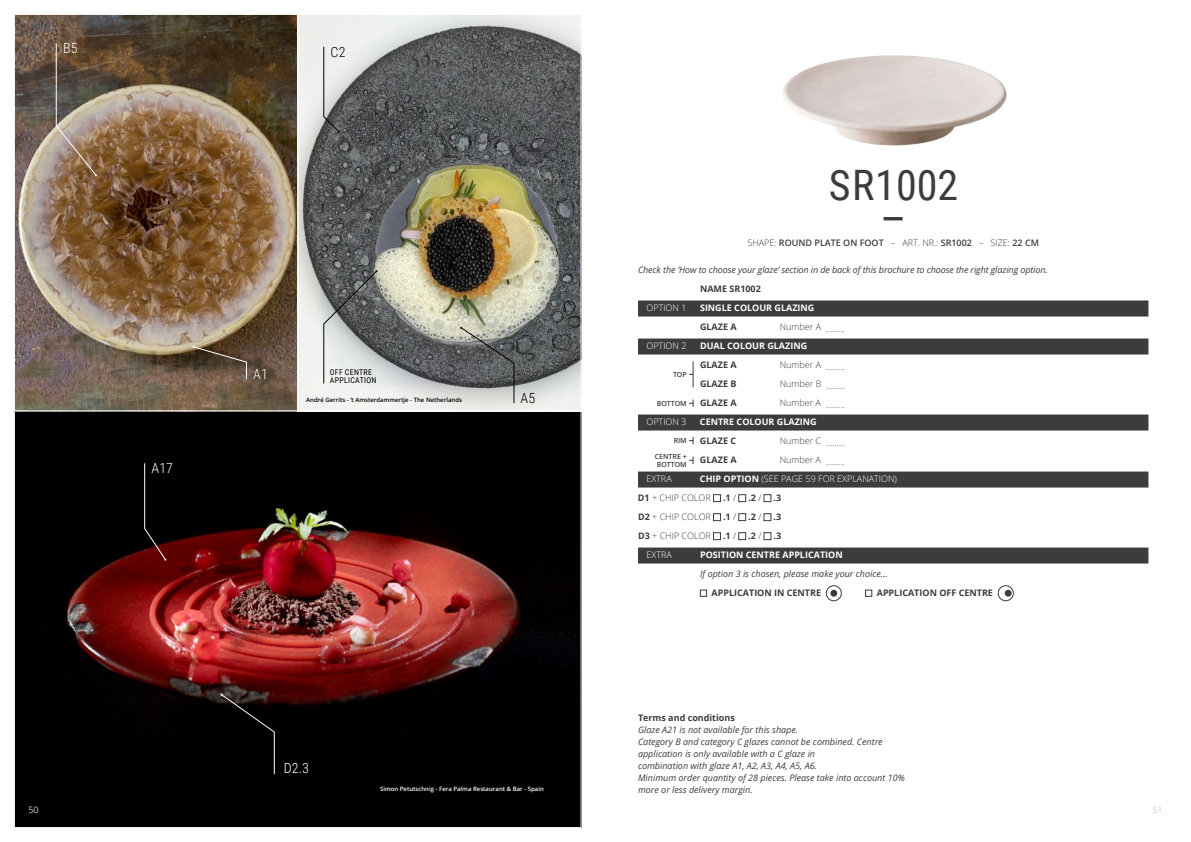
<style>
.page{position:relative;width:1191px;height:842px;background:#fff}
.page>*{position:absolute;margin:0;border:0;box-sizing:border-box;transform-origin:0 0}
.t1{font:46px "Roboto Condensed";color:#3d3c3c}
.t2{font:42px "Roboto Condensed";color:#3d3c3c}
.t3{font:300 14px "Roboto Condensed";letter-spacing:.015em;color:#fff}
.t4{font:300 14px "Roboto Condensed";color:#000}
.t5{font:italic 9px/12px "Open Sans";color:#3d3c3c}
.t6{font:300 9px "Open Sans";color:#3d3c3c}
.t7{font:700 9px "Open Sans";color:#3d3c3c}
.t8{font:700 9px "Open Sans";color:#fff}
.t9{font:300 9px/19px "Open Sans";color:#fff}
.t10{font:600 9px "Open Sans";color:#3d3c3c}
.t11{font:9px "Open Sans";color:#d1cfd4}
.t12{font:8px/8px "Roboto Condensed";letter-spacing:.035em;color:#000}
.t13{font:600 7px/8px "Open Sans";color:#3d3c3c}
.t14{font:600 6px "Open Sans";color:#fff}
.t15{font:600 6px "Open Sans";color:#000}
.s1{font-weight:300}
.s2{font-weight:600}
.s3{font-weight:700}
.s4{font-weight:700;color:#3d3c3c}
.s5{color:#3d3c3c}
</style>
<div class="page">
<img style="left:16px;top:413px;width:563px;height:413px">
<div style="left:638px;top:300px;width:510px;height:16px;background:#3d3c3c"></div>
<div style="left:638px;top:338px;width:510px;height:16px;background:#3d3c3c"></div>
<div style="left:638px;top:414px;width:510px;height:16px;background:#3d3c3c"></div>
<div style="left:638px;top:471px;width:510px;height:16px;background:#3d3c3c"></div>
<div style="left:638px;top:547px;width:510px;height:16px;background:#3d3c3c"></div>
<div style="left:713px;top:494px;width:7px;height:8px;border:1px solid #3d3c3c"></div>
<div style="left:738px;top:494px;width:8px;height:8px;border:1px solid #3d3c3c"></div>
<div style="left:763px;top:494px;width:8px;height:8px;border:1px solid #3d3c3c"></div>
<div style="left:713px;top:513px;width:7px;height:8px;border:1px solid #3d3c3c"></div>
<div style="left:738px;top:513px;width:8px;height:8px;border:1px solid #3d3c3c"></div>
<div style="left:763px;top:513px;width:8px;height:8px;border:1px solid #3d3c3c"></div>
<div style="left:713px;top:532px;width:7px;height:8px;border:1px solid #3d3c3c"></div>
<div style="left:738px;top:532px;width:8px;height:8px;border:1px solid #3d3c3c"></div>
<div style="left:763px;top:532px;width:8px;height:8px;border:1px solid #3d3c3c"></div>
<div style="left:825px;top:585px;width:17px;height:16px;border:1px solid #3d3c3c;border-radius:50%"></div>
<div style="left:830px;top:590px;width:7px;height:7px;background:#3d3c3c;border-radius:50%"></div>
<div style="left:997px;top:585px;width:16px;height:16px;border:1px solid #3d3c3c;border-radius:50%"></div>
<div style="left:1004px;top:590px;width:7px;height:7px;background:#3d3c3c;border-radius:50%"></div>
<svg style="left:689px;top:361px;width:5px;height:26px"></svg>
<img style="left:783px;top:55px;width:224px;height:91px">
<img style="left:16px;top:16px;width:280px;height:393px">
<div style="left:14px;top:14px;width:284px;height:397px;border:1px solid #fff"></div>
<img style="left:300px;top:16px;width:279px;height:393px">
<div style="left:298px;top:14px;width:283px;height:397px;border:1px solid #fff"></div>
<svg style="left:56px;top:43px;width:41px;height:133px;background:#837160"></svg>
<svg style="left:323px;top:46px;width:17px;height:87px"></svg>
<svg style="left:193px;top:346px;width:54px;height:34px;background:#5e4c3b"></svg>
<svg style="left:460px;top:327px;width:54px;height:77px;background:#818281"></svg>
<svg style="left:144px;top:463px;width:22px;height:98px;background:#1a0c0c"></svg>
<svg style="left:220px;top:694px;width:55px;height:81px;background:#0c0a09"></svg>
<svg style="left:323px;top:270px;width:54px;height:114px;background:#969999"></svg>
<svg style="left:689px;top:437px;width:5px;height:7px"></svg>
<svg style="left:689px;top:457px;width:5px;height:7px"></svg>
<svg style="left:689px;top:400px;width:5px;height:7px"></svg>
<h3 class="t3" style="left:63px;top:38px;width:16px">B5</h3>
<h3 class="t4" style="left:331px;top:42px;width:16px">C2</h3>
<h3 class="t3" style="left:152px;top:458px;width:23px">A17</h3>
<h3 class="t3" style="left:253px;top:365px;width:16px">A1</h3>
<p class="t12" style="left:330px;top:368px;width:48px">OFF CENTRE<br>APPLICATION</p>
<p class="t15" style="left:306px;top:396px;width:157px">André Gerrits - ‘t Amsterdammertje - The Netherlands</p>
<h3 class="t4" style="left:520px;top:389px;width:16px">A5</h3>
<h3 class="t3" style="left:284px;top:758px;width:27px">D2.3</h3>
<p class="t14" style="left:380px;top:785px;width:165px">Simon Petutschnig - Fera Palma Restaurant &amp; Bar - Spain</p>
<h2 class="t2" style="left:829px;top:156px;width:131px">SR1002</h2>
<p class="t10" style="left:747px;top:237px;width:138px"><span class="s1">SHAPE:</span> ROUND PLATE ON FOOT</p>
<h1 class="t1" style="left:880px;top:187px;width:28px">–</h1>
<p class="t6" style="left:891px;top:237px;width:150px">– ART. NR.: <span class="s2">SR1002</span> – SIZE: <span class="s2">22 CM</span></p>
<p class="t5" style="left:638px;top:264px;width:411px">Check the ‘How to choose your glaze’ section in de back of this brochure to choose the right glazing option.</p>
<p class="t7" style="left:700px;top:283px;width:62px">NAME SR1002</p>
<p class="t9" style="left:646px;top:298px;width:41px">OPTION 1</p>
<p class="t8" style="left:700px;top:302px;width:116px">SINGLE COLOUR GLAZING</p>
<p class="t7" style="left:700px;top:321px;width:38px">GLAZE A</p>
<p class="t6" style="left:780px;top:323px;width:67px">Number A .........</p>
<p class="t9" style="left:646px;top:336px;width:41px">OPTION 2</p>
<p class="t8" style="left:700px;top:340px;width:109px">DUAL COLOUR GLAZING</p>
<p class="t7" style="left:700px;top:359px;width:38px">GLAZE A</p>
<p class="t6" style="left:779px;top:361px;width:67px">Number A .........</p>
<p class="t7" style="left:700px;top:378px;width:38px">GLAZE B</p>
<p class="t6" style="left:779px;top:380px;width:67px">Number B .........</p>
<p class="t7" style="left:700px;top:397px;width:38px">GLAZE A</p>
<p class="t6" style="left:779px;top:399px;width:67px">Number A .........</p>
<p class="t9" style="left:646px;top:412px;width:41px">OPTION 3</p>
<p class="t8" style="left:700px;top:416px;width:118px">CENTRE COLOUR GLAZING</p>
<p class="t7" style="left:700px;top:435px;width:38px">GLAZE C</p>
<p class="t6" style="left:779px;top:437px;width:67px">Number C .........</p>
<p class="t7" style="left:700px;top:454px;width:38px">GLAZE A</p>
<p class="t6" style="left:779px;top:456px;width:67px">Number A .........</p>
<p class="t9" style="left:646px;top:469px;width:27px">EXTRA</p>
<p class="t13" style="left:673px;top:370px;width:15px">TOP</p>
<p class="t13" style="left:657px;top:399px;width:32px">BOTTOM</p>
<p class="t13" style="left:673px;top:436px;width:15px">RIM</p>
<p class="t13" style="left:655px;top:452px;width:33px">CENTRE +<br>BOTTOM</p>
<p class="t9" style="left:638px;top:469px;width:261px;text-indent:62px"><span class="s3">CHIP OPTION</span> (SEE PAGE 59 FOR EXPLANATION)<br><span class="s4">D1</span> <span class="s5">+ CHIP COLOR</span></p>
<p class="t7" style="left:723px;top:492px;width:15px">.1 <span class="s1">/</span></p>
<p class="t7" style="left:748px;top:492px;width:15px">.2 <span class="s1">/</span></p>
<p class="t7" style="left:773px;top:492px;width:9px">.3</p>
<p class="t6" style="left:638px;top:511px;width:74px"><span class="s3">D2</span> + CHIP COLOR</p>
<p class="t7" style="left:723px;top:511px;width:15px">.1 <span class="s1">/</span></p>
<p class="t7" style="left:748px;top:511px;width:15px">.2 <span class="s1">/</span></p>
<p class="t7" style="left:773px;top:511px;width:9px">.3</p>
<p class="t6" style="left:638px;top:530px;width:74px"><span class="s3">D3</span> + CHIP COLOR</p>
<p class="t7" style="left:723px;top:530px;width:15px">.1 <span class="s1">/</span></p>
<p class="t7" style="left:748px;top:530px;width:15px">.2 <span class="s1">/</span></p>
<p class="t7" style="left:773px;top:530px;width:9px">.3</p>
<p class="t9" style="left:646px;top:545px;width:27px">EXTRA</p>
<p class="t8" style="left:700px;top:549px;width:144px">POSITION CENTRE APPLICATION</p>
<p class="t5" style="left:700px;top:568px;width:189px">If option 3 is chosen, please make your choice...</p>
<p class="t7" style="left:700px;top:587px;width:122px">■ APPLICATION IN CENTRE</p>
<p class="t7" style="left:865px;top:587px;width:129px">■ APPLICATION OFF CENTRE</p>
<p class="t7" style="left:638px;top:711px;width:98px">Terms and conditions</p>
<p class="t5" style="left:638px;top:723px;width:268px">Glaze A21 is not available for this shape.<br>Category B and category C glazes cannot be combined. Centre application is only available with a C glaze in<br>combination with glaze A1, A2, A3, A4, A5, A6.<br>Minimum order quantity of 28 pieces. Please take into account 10% more or less delivery margin.</p>
<p class="t11" style="left:28px;top:803px;width:12px">50</p>
<p class="t11" style="left:1152px;top:803px;width:12px">51</p>
</div>
